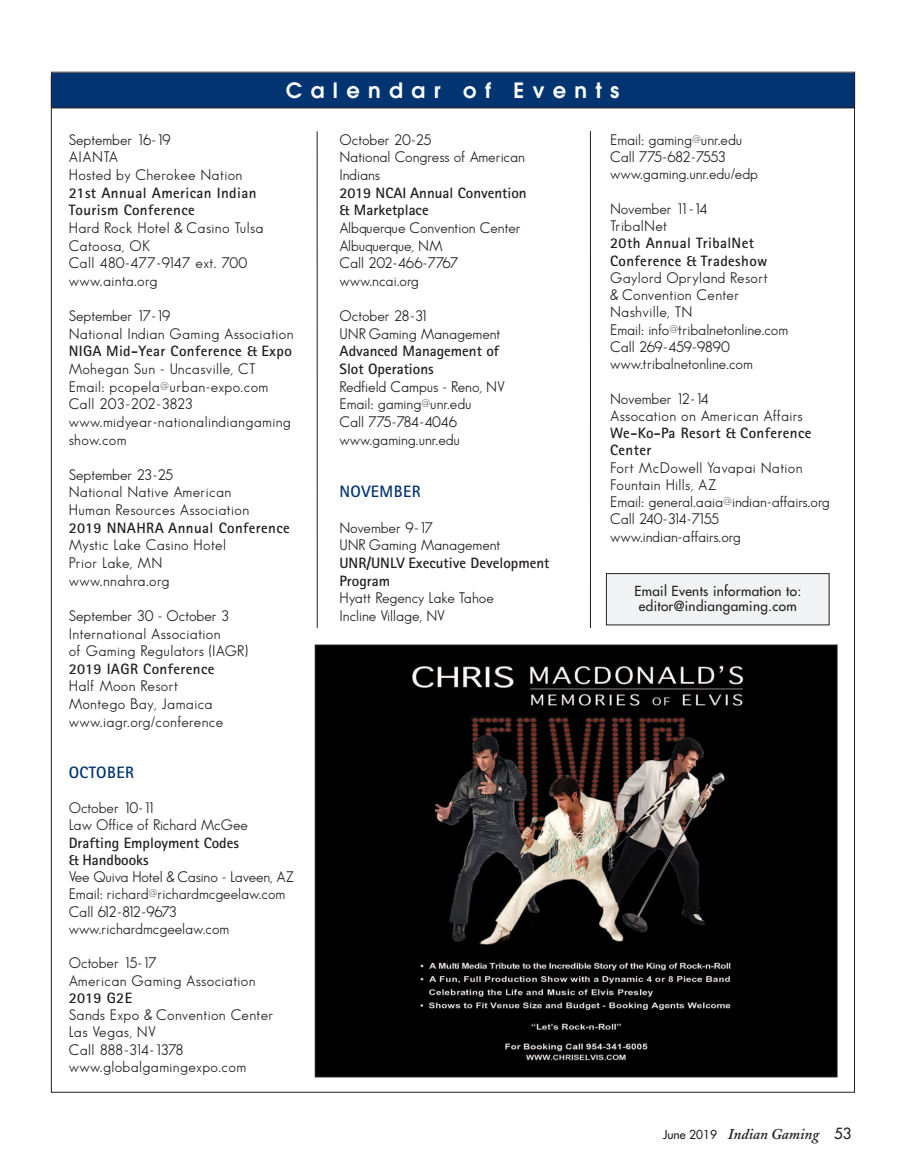
<style>
.page{position:relative;width:905px;height:1175px;background:#fff}
.page>*{position:absolute;margin:0;border:0;box-sizing:border-box;transform-origin:0 0}
.t1{font:600 21px "Avant Garde";letter-spacing:.4em;color:#fff}
.t2{font:700 16.5px "Rotis Sans Serif";letter-spacing:.025em;color:#013470}
.t3{font:15px/17.2px "Sans Serif Book FLF";color:#231f20}
.t4{font:15px/17.7px "Sans Serif Book FLF";letter-spacing:.025em;color:#231f20}
.t5{font:700 15px/17.2px "Rotis Sans Serif";letter-spacing:.025em;color:#231f20}
.t6{font:700 15px/17.7px "Rotis Sans Serif";color:#231f20}
.t7{font:italic 600 15px "Adobe Caslon";color:#231f20}
.t8{font:13.5px/15px "Futura";letter-spacing:.025em;color:#231f20;text-align:center}
.s1{font-family:"Futura";font-weight:400;font-style:normal;font-size:12px}
.s2{font-family:"Futura";font-weight:400;font-style:normal}
</style>
<div class="page">
<hr style="left:317px;top:131px;width:1px;height:497px;background:#231f20">
<div style="left:52px;top:73px;width:802px;height:34px;background:#013470"></div>
<div style="left:51px;top:72px;width:804px;height:36px;border:1px solid #231f20"></div>
<hr style="left:590px;top:131px;width:1px;height:497px;background:#231f20">
<div style="left:606px;top:574px;width:222px;height:50px;background:#f2f3f4"></div>
<div style="left:606px;top:573px;width:223px;height:52px;border:1px solid #231f20"></div>
<div style="left:315px;top:645px;width:521px;height:431px;background:#000001"></div>
<img style="left:412px;top:665px;width:332px;height:396px">
<h1 class="t1" style="left:286px;top:83px;width:335px">Calendar of Events</h1>
<p class="t4" style="left:69px;top:131px;width:175px">September 16-19<br>AIANTA<br>Hosted by Cherokee Nation</p>
<p class="t5" style="left:69px;top:185px;width:189px;line-height:17.7px">21st Annual American Indian<br>Tourism Conference</p>
<p class="t4" style="left:69px;top:219px;width:196px">Hard Rock Hotel &amp; Casino Tulsa<br>Catoosa, OK<br>Call 480-477-9147 ext. 700 www.ainta.org</p>
<p class="t4" style="left:69px;top:307px;width:226px">September 17-19<br>National Indian Gaming Association</p>
<p class="t5" style="left:69px;top:344px;width:225px">NIGA Mid-Year Conference &amp; Expo</p>
<p class="t4" style="left:69px;top:360px;width:224px">Mohegan Sun - Uncasville, CT<br>Email: pcopela@urban-expo.com<br>Call 203-202-3823 www.midyear-nationalindiangaming show.com</p>
<p class="t4" style="left:69px;top:466px;width:182px">September 23-25<br>National Native American<br>Human Resources Association</p>
<p class="t5" style="left:69px;top:520px;width:222px">2019 NNAHRA Annual Conference</p>
<p class="t4" style="left:69px;top:536px;width:159px">Mystic Lake Casino Hotel<br>Prior Lake, MN www.nnahra.org</p>
<p class="t4" style="left:69px;top:607px;width:181px">September 30 - October 3<br>International Association<br>of Gaming Regulators (IAGR)</p>
<p class="t5" style="left:69px;top:661px;width:147px">2019 IAGR Conference</p>
<p class="t4" style="left:69px;top:677px;width:156px">Half Moon Resort<br>Montego Bay, Jamaica www.iagr.org/conference</p>
<p class="t2" style="left:69px;top:767px;width:67px">OCTOBER</p>
<p class="t3" style="left:69px;top:799px;width:181px">October 10-11<br>Law Office of Richard McGee</p>
<p class="t6" style="left:69px;top:835px;width:172px;line-height:17.2px">Drafting Employment Codes &amp; Handbooks</p>
<p class="t3" style="left:69px;top:868px;width:227px">Vee Quiva Hotel &amp; Casino - Laveen, AZ<br>Email: richard@richardmcgeelaw.com<br>Call 612-812-9673 www.richardmcgeelaw.com</p>
<p class="t4" style="left:69px;top:954px;width:188px;line-height:17.2px">October 15-17<br>American Gaming Association</p>
<p class="t5" style="left:69px;top:990px;width:65px">2019 G2E</p>
<p class="t4" style="left:69px;top:1006px;width:206px;line-height:17.2px">Sands Expo &amp; Convention Center<br>Las Vegas, NV<br>Call 888-314-1378 www.globalgamingexpo.com</p>
<p class="t3" style="left:339px;top:131px;width:187px;line-height:17.7px">October 20-25<br>National Congress of American<br>Indians</p>
<p class="t6" style="left:339px;top:185px;width:189px">2019 NCAI Annual Convention &amp; Marketplace</p>
<p class="t3" style="left:339px;top:219px;width:183px;line-height:17.7px">Albquerque Convention Center<br>Albuquerque, NM<br>Call 202-466-7767 www.ncai.org</p>
<p class="t3" style="left:339px;top:307px;width:163px">October 28-31<br>UNR Gaming Management</p>
<p class="t6" style="left:339px;top:344px;width:161px">Advanced Management of<br>Slot Operations</p>
<p class="t3" style="left:339px;top:377px;width:167px;line-height:17.7px">Redfield Campus - Reno, NV<br>Email: gaming@unr.edu<br>Call 775-784-4046 www.gaming.unr.edu</p>
<p class="t2" style="left:339px;top:486px;width:83px">NOVEMBER</p>
<p class="t3" style="left:339px;top:518px;width:163px;line-height:17.7px">November 9-17<br>UNR Gaming Management</p>
<p class="t6" style="left:339px;top:555px;width:211px">UNR/UNLV Executive Development<br>Program</p>
<p class="t3" style="left:339px;top:589px;width:156px;line-height:17.7px">Hyatt Regency Lake Tahoe<br>Incline Village, NV</p>
<p class="t3" style="left:610px;top:131px;width:149px">Email: gaming@unr.edu<br>Call 775-682-7553 www.gaming.unr.edu/edp</p>
<p class="t3" style="left:610px;top:200px;width:99px">November 11-14<br>TribalNet</p>
<p class="t5" style="left:610px;top:236px;width:159px">20th Annual TribalNet<br>Conference &amp; Tradeshow</p>
<p class="t3" style="left:610px;top:269px;width:180px">Gaylord Opryland Resort<br>&amp; Convention Center<br>Nashville, TN<br>Email: info@tribalnetonline.com<br>Call 269-459-9890 www.tribalnetonline.com</p>
<p class="t3" style="left:610px;top:390px;width:194px">November 12-14<br>Assocation on American Affairs</p>
<p class="t5" style="left:610px;top:426px;width:203px">We-Ko-Pa Resort &amp; Conference<br>Center</p>
<p class="t3" style="left:610px;top:459px;width:221px">Fort McDowell Yavapai Nation<br>Fountain Hills, AZ<br>Email: general.aaia@indian-affairs.org<br>Call 240-314-7155 www.indian-affairs.org</p>
<p class="t8" style="left:634px;top:584px;width:168px">Email Events information to: editor@indiangaming.com</p>
<p class="t7" style="left:663px;top:1129px;width:190px"><span class="s1">June 2019</span> Indian Gaming <span class="s2">53</span></p>
</div>
